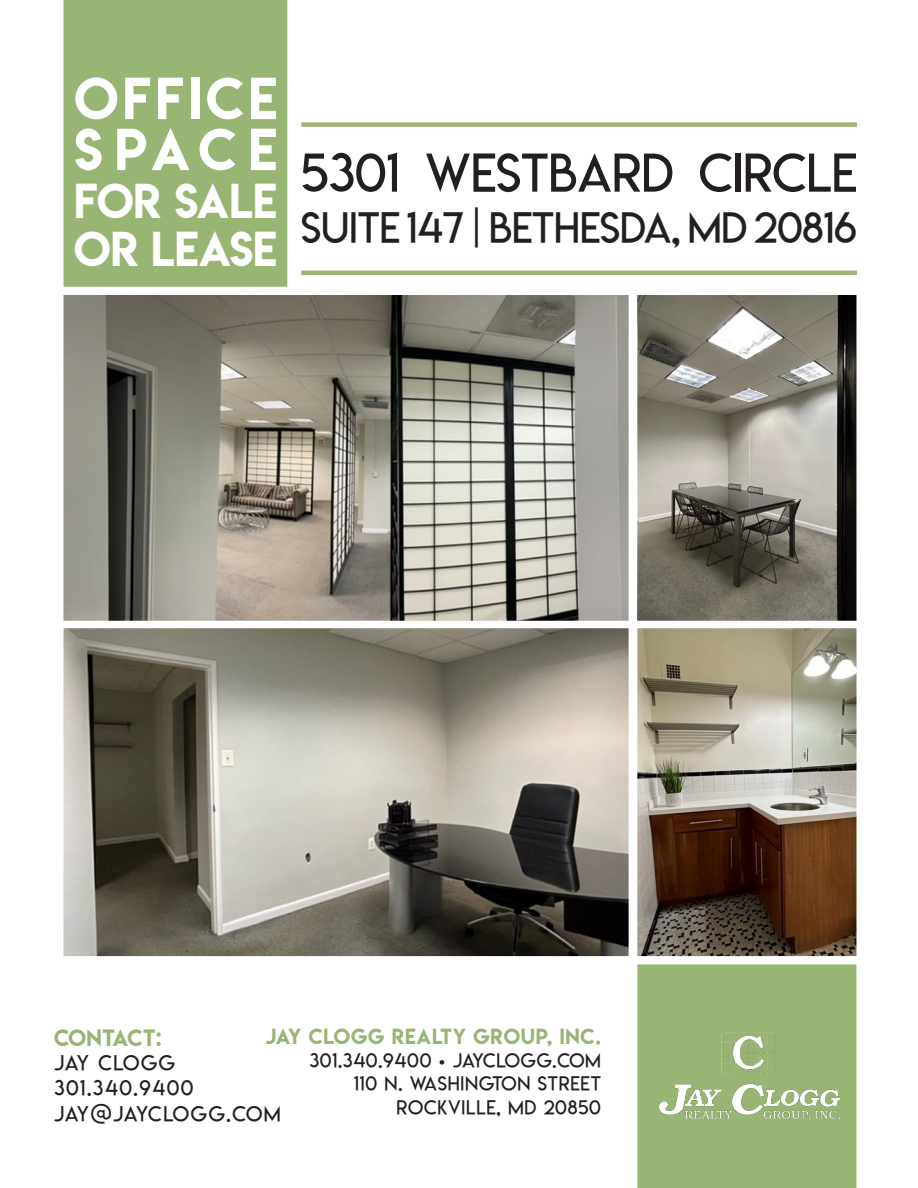
<style>
.page{position:relative;width:918px;height:1188px;background:#fff}
.page>*{position:absolute;margin:0;border:0;box-sizing:border-box;transform-origin:0 0}
.t1{font:52.5px "Lemon Milklight";color:#231f20}
.t2{font:52.5px/51px "Lemon Milk";letter-spacing:.085em;color:#fff}
.t3{font:43.5px "Lemon Milk";color:#fff}
.t4{font:42px "Lemon Milklight";color:#231f20}
.t5{font:21px "Lemon Milklight";letter-spacing:.025em;color:#231f20}
.t6{font:21px "Lemon Milklight";letter-spacing:.075em;color:#231f20}
.t7{font:21px "Lemon Milk";letter-spacing:-.005em;color:#99b573}
.t8{font:21px "Lemon Milklight";letter-spacing:.05em;color:#231f20}
.t9{font:19.5px "Lemon Milklight";letter-spacing:.04em;color:#231f20}
.t10{font:19.5px "Lemon Milk";letter-spacing:.04em;color:#99b573}
.s1{font-family:"Gravity"}
</style>
<div class="page">
<img style="left:65px;top:297px;width:562px;height:324px">
<div style="left:56px;top:288px;width:580px;height:342px;border:8px solid #fff"></div>
<div style="left:637px;top:964px;width:220px;height:224px;background:#99b573"></div>
<img style="left:648px;top:1023px;width:203px;height:111px">
<img style="left:639px;top:297px;width:216px;height:324px">
<div style="left:630px;top:288px;width:234px;height:342px;border:8px solid #fff"></div>
<img style="left:65px;top:630px;width:562px;height:325px">
<div style="left:56px;top:621px;width:580px;height:343px;border:8px solid #fff"></div>
<img style="left:639px;top:630px;width:216px;height:325px">
<div style="left:630px;top:621px;width:234px;height:343px;border:8px solid #fff"></div>
<hr style="left:301px;top:271px;width:556px;height:4px;background:#99b573">
<div style="left:301px;top:122px;width:556px;height:5px;background:#99b573"></div>
<svg style="left:56px;top:0;width:239px;height:294px;background:#a1bb7f"></svg>
<p class="t2" style="left:74px;top:73px;width:204px">OFFICE<br>SPACE</p>
<p class="t3" style="left:74px;top:170px;width:204px">FOR SALE</p>
<p class="t3" style="left:74px;top:218px;width:204px">OR LEASE</p>
<p class="t1" style="left:301px;top:141px;width:557px">5301 WESTBARD CIRCLE</p>
<p class="t4" style="left:301px;top:202px;width:557px">SUITE 147 | BETHESDA, MD 20816</p>
<p class="t10" style="left:266px;top:1023px;width:337px">JAY CLOGG REALTY GROUP, INC.</p>
<p class="t9" style="left:309px;top:1048px;width:293px">301.340.9400 <span class="s1">•</span> JAYCLOGG.COM</p>
<p class="t9" style="left:354px;top:1072px;width:248px">110 N. WASHINGTON STREET</p>
<p class="t9" style="left:396px;top:1095px;width:206px">ROCKVILLE, MD 20850</p>
<p class="t7" style="left:54px;top:1023px;width:109px">CONTACT:</p>
<p class="t8" style="left:54px;top:1050px;width:123px">JAY CLOGG</p>
<p class="t6" style="left:54px;top:1075px;width:141px">301.340.9400</p>
<p class="t5" style="left:54px;top:1101px;width:228px">JAY@JAYCLOGG.COM</p>
</div>
